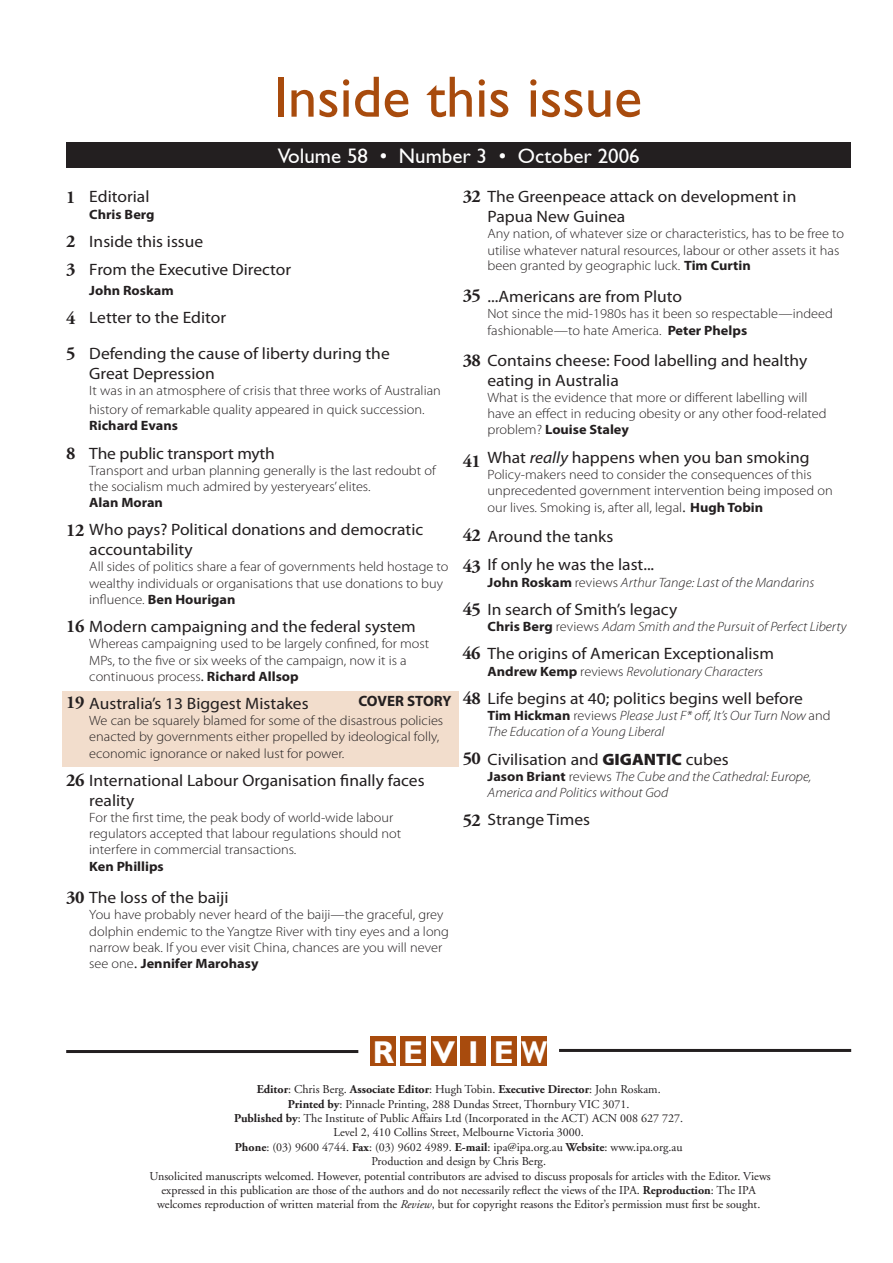
<style>
.page{position:relative;width:893px;height:1263px;background:#fff}
.page>*{position:absolute;margin:0;border:0;box-sizing:border-box;transform-origin:0 0}
.t1{font:58.5px "Gill Sans";color:#a84b0d}
.t2{font:700 31.5px "Gill Sans";color:#fff}
.t3{font:21px "Gill Sans";color:#fff}
.Paragraph_Style_1{font:700 18px "Adobe Garamond Pro";color:#231f20}
.t4{font:16.5px/19.8px "Myriad Pro";color:#231f20;scale:1.06 1}
.Paragraph_Style_1-2{font:700 15px "Myriad Pro";letter-spacing:-.005em;color:#231f20}
.t5{font:300 13.5px/16.2px "Myriad Pro";color:#231f20;scale:1.06 1}
.t6{font:italic 300 13.5px/16.2px "Myriad Pro";color:#231f20;scale:1.06 1}
.t7{font:700 13.5px "Myriad Pro";color:#231f20;scale:1.06 1}
.t8{font:12px "Adobe Garamond";color:#231f20}
.t9{font:700 12px "Adobe Garamond Pro";color:#231f20}
.s1{font-weight:700}
.s2{font-family:"Adobe Garamond Pro";font-weight:700;font-size:18px}
.s3{font-weight:400}
.s4{font-family:"Adobe Garamond";font-weight:400;font-size:15.75px}
.s5{font-style:italic}
.s6{font-weight:700;font-style:normal}
.s7{font-style:normal}
.s8{font-weight:900}
.s9{font-family:"Adobe Garamond";font-weight:400}
.s10{font-family:"Adobe Garamond Pro";font-weight:700}
</style>
<div class="page">
<div style="left:62px;top:691px;width:397px;height:76px;background:#f2ddcc"></div>
<div style="left:370px;top:1036px;width:26px;height:30px;background:#a84b0d"></div>
<div style="left:400px;top:1036px;width:26px;height:30px;background:#a84b0d"></div>
<div style="left:431px;top:1036px;width:26px;height:30px;background:#a84b0d"></div>
<div style="left:460px;top:1036px;width:26px;height:30px;background:#a84b0d"></div>
<div style="left:491px;top:1036px;width:26px;height:30px;background:#a84b0d"></div>
<div style="left:521px;top:1036px;width:26px;height:30px;background:#a84b0d"></div>
<hr style="left:66px;top:1050px;width:292px;height:3px;background:#231f20">
<hr style="left:559px;top:1049px;width:292px;height:3px;background:#231f20">
<div style="left:66px;top:142px;width:785px;height:26px;background:#231f20"></div>
<p class="t1" style="left:273px;top:63px;width:370px">Inside this issue</p>
<p class="t3" style="left:278px;top:144px;width:364px">Volume 58 • Number 3 • October 2006</p>
<p class="t4" style="left:89px;top:187px;width:58px">Editorial</p>
<p class="t7" style="left:89px;top:206px;width:63px">Chris Berg</p>
<p class="t4" style="left:89px;top:232px;width:109px">Inside this issue</p>
<p class="t4" style="left:89px;top:260px;width:192px">From the Executive Director</p>
<p class="t7" style="left:89px;top:283px;width:81px">John Roskam</p>
<p class="t4" style="left:89px;top:300px;width:285px;line-height:36px">Letter to the Editor<br>Defending the cause of liberty during the</p>
<p class="t4" style="left:89px;top:364px;width:120px">Great Depression</p>
<p class="t5" style="left:89px;top:382px;width:333px;line-height:18.8px">It was in an atmosphere of crisis that three works of Australian history of remarkable quality appeared in quick succession.</p>
<p class="t7" style="left:89px;top:418px;width:85px">Richard Evans</p>
<p class="t4" style="left:89px;top:443px;width:177px">The public transport myth</p>
<p class="t5" style="left:89px;top:462px;width:328px">Transport and urban planning generally is the last redoubt of the socialism much admired by yesteryears’ elites.<br><span class="s1">Alan Moran</span></p>
<p class="t4" style="left:89px;top:520px;width:317px;text-indent:-23px"><span class="s2">12</span> Who pays? Political donations and democratic accountability</p>
<p class="t5" style="left:89px;top:559px;width:340px">All sides of politics share a fear of governments held hostage to wealthy individuals or organisations that use donations to buy influence. <span class="s1">Ben Hourigan</span></p>
<p class="t4" style="left:66px;top:617px;width:331px"><span class="s2">16</span> Modern campaigning and the federal system</p>
<p class="t5" style="left:89px;top:636px;width:322px">Whereas campaigning used to be largely confined, for most<br>MPs, to the five or six weeks of the campaign, now it is a continuous process<span class="s3">.</span> <span class="s1">Richard Allsop</span></p>
<p class="t4" style="left:66px;top:694px;width:230px"><span class="s2">19</span> Australia’s 13 Biggest Mistakes</p>
<p class="t5" style="left:89px;top:713px;width:335px">We can be squarely blamed for some of the disastrous policies enacted by governments either propelled by ideological folly, economic ignorance or naked lust for power.</p>
<p class="t4" style="left:89px;top:771px;width:318px;text-indent:-23px"><span class="s2">26</span> International Labour Organisation finally faces reality</p>
<p class="t5" style="left:89px;top:810px;width:296px">For the first time, the peak body of world-wide labour regulators accepted that labour regulations should not interfere in commercial transactions.<br><span class="s1">Ken Phillips</span></p>
<p class="t4" style="left:66px;top:888px;width:155px"><span class="s2">30</span> The loss of the baiji</p>
<p class="t5" style="left:89px;top:907px;width:341px">You have probably never heard of the baiji—the graceful, grey dolphin endemic to the Yangtze River with tiny eyes and a long narrow beak. If you ever visit China, chances are you will never see one<span class="s4">.</span> <span class="s1">Jennifer Marohasy</span></p>
<p class="Paragraph_Style_1" style="left:66px;top:187px;width:11px">1</p>
<p class="Paragraph_Style_1" style="left:66px;top:231px;width:11px">2</p>
<p class="Paragraph_Style_1" style="left:66px;top:259px;width:11px">3</p>
<p class="Paragraph_Style_1" style="left:66px;top:308px;width:11px">4</p>
<p class="Paragraph_Style_1" style="left:66px;top:342px;width:11px">5</p>
<p class="Paragraph_Style_1" style="left:66px;top:442px;width:11px">8</p>
<p class="Paragraph_Style_1-2" style="left:358px;top:693px;width:94px">COVER STORY</p>
<p class="t4" style="left:487px;top:187px;width:293px;text-indent:-25px"><span class="s2">32</span> The Greenpeace attack on development in<br>Papua New Guinea</p>
<p class="t5" style="left:487px;top:226px;width:338px">Any nation, of whatever size or characteristics, has to be free to utilise whatever natural resources, labour or other assets it has been granted by geographic luck. <span class="s1">Tim Curtin</span></p>
<p class="t4" style="left:463px;top:286px;width:208px"><span class="s2">35</span> ...Americans are from Pluto</p>
<p class="t5" style="left:487px;top:305px;width:327px;line-height:16.8px">Not since the mid-1980s has it been so respectable—indeed fashionable—to hate America. <span class="s1">Peter Phelps</span></p>
<p class="t4" style="left:487px;top:351px;width:303px;text-indent:-25px"><span class="s2">38</span> Contains cheese: Food labelling and healthy eating in Australia</p>
<p class="t5" style="left:487px;top:389px;width:321px">What is the evidence that more or different labelling will have an effect in reducing obesity or any other food-related problem? <span class="s1">Louise Staley</span></p>
<p class="t4" style="left:487px;top:447px;width:305px">What <span class="s5">really</span> happens when you ban smoking</p>
<p class="t5" style="left:487px;top:466px;width:327px;line-height:16.6px">Policy-makers need to consider the consequences of this unprecedented government intervention being imposed on our lives. Smoking is, after all, legal<span class="s4">.</span> <span class="s1">Hugh Tobin</span></p>
<p class="t4" style="left:463px;top:527px;width:144px"><span class="s2">42</span> Around the tanks</p>
<p class="t4" style="left:487px;top:555px;width:159px">If only he was the last...</p>
<p class="t6" style="left:487px;top:574px;width:310px"><span class="s6">John Roskam</span> <span class="s7">reviews</span> Arthur Tange: Last of the Mandarins</p>
<p class="t4" style="left:463px;top:600px;width:204px"><span class="s2">45</span> In search of Smith’s legacy</p>
<p class="t6" style="left:487px;top:619px;width:340px"><span class="s6">Chris Berg</span> <span class="s7">reviews</span> Adam Smith and the Pursuit of Perfect Liberty</p>
<p class="t4" style="left:462px;top:644px;width:296px"><span class="s2">46</span> The origins of American Exceptionalism</p>
<p class="t6" style="left:487px;top:663px;width:261px"><span class="s6">Andrew Kemp</span> <span class="s7">reviews</span> Revolutionary Characters</p>
<p class="t4" style="left:463px;top:689px;width:322px"><span class="s2">48</span> Life begins at 40; politics begins well before</p>
<p class="t6" style="left:487px;top:708px;width:325px"><span class="s6">Tim Hickman</span> <span class="s7">reviews</span> Please Just F* off, It’s Our Turn Now <span class="s7">and<br></span>The Education of a Young Liberal</p>
<p class="t4" style="left:463px;top:749px;width:253px"><span class="s2">50</span> Civilisation and <span class="s8">GIGANTIC</span> cubes</p>
<p class="t6" style="left:487px;top:768px;width:307px"><span class="s6">Jason Briant</span> <span class="s7">reviews</span> The Cube and the Cathedral: Europe,<br>America and Politics without God</p>
<p class="t4" style="left:463px;top:810px;width:122px"><span class="s2">52</span> Strange Times</p>
<p class="Paragraph_Style_1" style="left:463px;top:451px;width:20px">41</p>
<p class="Paragraph_Style_1" style="left:463px;top:556px;width:20px">43</p>
<p class="t2" style="left:373px;top:1033px;width:107px">R E V I</p>
<p class="t2" style="left:494px;top:1033px;width:55px">EW</p>
<p class="t9" style="left:257px;top:1082px;width:405px">Editor<span class="s9">: Chris Berg.</span> Associate Editor<span class="s9">: Hugh Tobin.</span> Executive Director<span class="s9">: John Roskam.</span></p>
<p class="t8" style="left:288px;top:1097px;width:343px"><span class="s10">Printed by</span>: Pinnacle Printing, 288 Dundas Street, Thornbury VIC 3071.</p>
<p class="t8" style="left:234px;top:1112px;width:450px"><span class="s10">Published by</span>: The Institute of Public Affairs Ltd (Incorporated in the ACT) ACN 008 627 727.</p>
<p class="t8" style="left:333px;top:1126px;width:252px">Level 2, 410 Collins Street, Melbourne Victoria 3000.</p>
<p class="t8" style="left:235px;top:1140px;width:449px"><span class="s10">Phone</span>: (03) 9600 4744. <span class="s10">Fax</span>: (03) 9602 4989. <span class="s10">E-mail</span>: ipa@ipa.org.au <span class="s10">Website</span>: www.ipa.org.au</p>
<p class="t8" style="left:371px;top:1155px;width:176px">Production and design by Chris Berg.</p>
<p class="t8" style="left:150px;top:1169px;width:623px">Unsolicited manuscripts welcomed. However, potential contributors are advised to discuss proposals for articles with the Editor. Views</p>
<p class="t8" style="left:162px;top:1184px;width:596px">expressed in this publication are those of the authors and do not necessarily reflect the views of the IPA. <span class="s10">Reproduction</span>: The IPA</p>
<p class="t8" style="left:157px;top:1198px;width:605px">welcomes reproduction of written material from the <span class="s5">Review</span>, but for copyright reasons the Editor’s permission must first be sought.</p>
</div>
